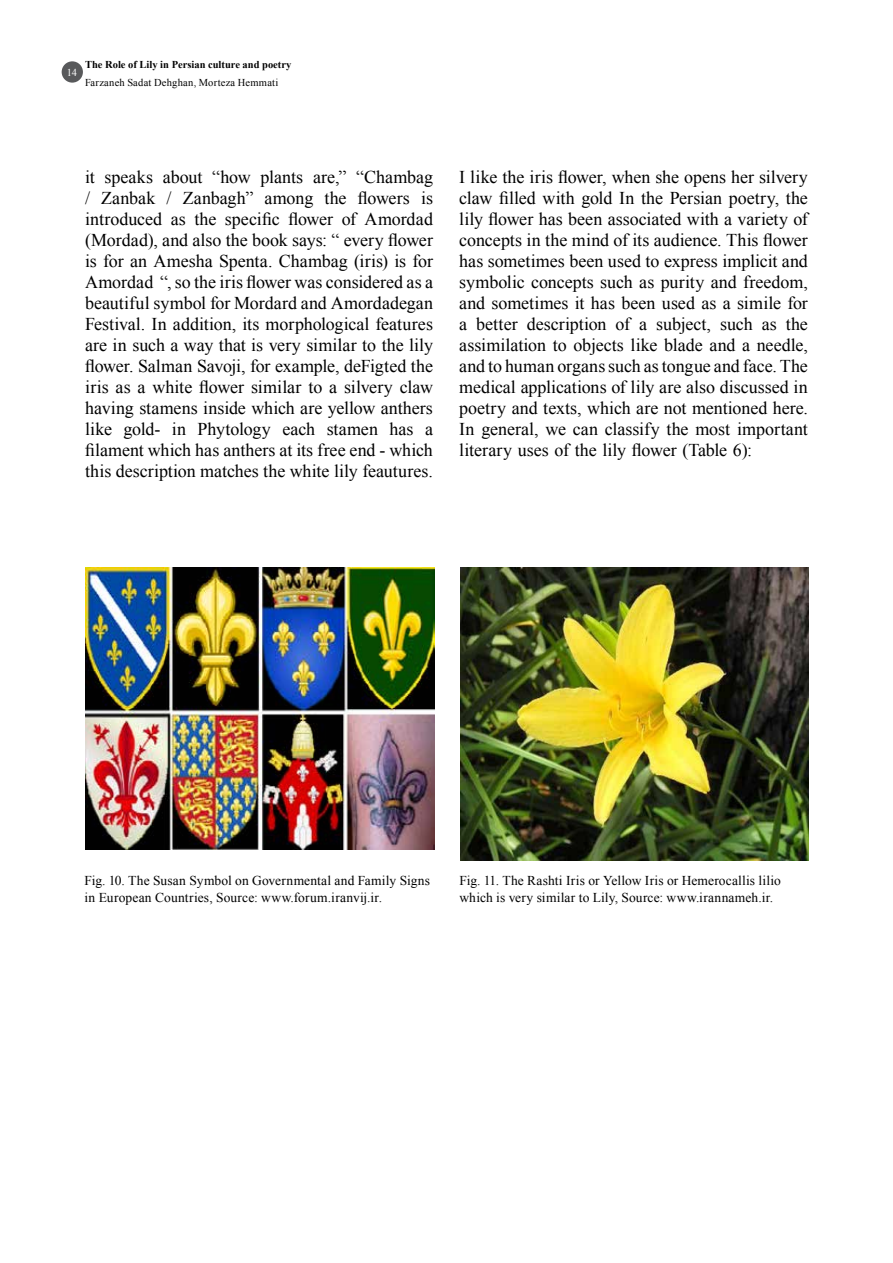
<style>
.page{position:relative;width:893px;height:1263px;background:#fff}
.page>*{position:absolute;margin:0;border:0;box-sizing:border-box;transform-origin:0 0}
.t1{font:18px/21px "Times New Roman";color:#000}
.t2{font:13.5px/16.2px "Times New Roman";letter-spacing:.01em;color:#000}
.t3{font:700 10.5px "Times New Roman";color:#000}
.t4{font:10.5px "Times New Roman";letter-spacing:.02em;color:#000}
.t5{font:10.5px "Times New Roman";color:#fff}
</style>
<div class="page">
<div style="left:62px;top:61px;width:21px;height:22px;background:#58595b;border-radius:50%"></div>
<img style="left:85px;top:568px;width:349px;height:281px">
<img style="left:460px;top:568px;width:348px;height:292px">
<p class="t5" style="left:67px;top:65px;width:12px">14</p>
<p class="t3" style="left:85px;top:57px;width:208px">The Role of Lily in Persian culture and poetry</p>
<p class="t4" style="left:85px;top:76px;width:195px">Farzaneh Sadat Dehghan, Morteza Hemmati</p>
<p class="t1" style="left:85px;top:166px;width:11px">it</p>
<p class="t1" style="left:105px;top:166px;width:50px">speaks</p>
<p class="t1" style="left:163px;top:166px;width:41px">about</p>
<p class="t1" style="left:212px;top:166px;width:40px">“how</p>
<p class="t1" style="left:261px;top:166px;width:44px">plants</p>
<p class="t1" style="left:313px;top:166px;width:121px">are,” “Chambag</p>
<p class="t1" style="left:85px;top:187px;width:7px">/</p>
<p class="t1" style="left:101px;top:187px;width:56px">Zanbak</p>
<p class="t1" style="left:167px;top:187px;width:7px">/</p>
<p class="t1" style="left:183px;top:187px;width:72px">Zanbagh”</p>
<p class="t1" style="left:265px;top:187px;width:50px">among</p>
<p class="t1" style="left:325px;top:187px;width:24px">the</p>
<p class="t1" style="left:358px;top:187px;width:54px">flowers</p>
<p class="t1" style="left:421px;top:187px;width:13px">is</p>
<p class="t1" style="left:85px;top:208px;width:79px">introduced</p>
<p class="t1" style="left:85px;top:229px;width:349px">(Mordad ,) and also the book says: “ every flower</p>
<p class="t1" style="left:85px;top:250px;width:349px">is for an Amesha Spenta. Chambag (iris) is for</p>
<p class="t1" style="left:85px;top:271px;width:349px">Amordad “ so, the iris flower was considered as a</p>
<p class="t1" style="left:85px;top:292px;width:349px">beautiful symbol for Mordard and Amordadegan</p>
<p class="t1" style="left:85px;top:313px;width:349px">Festival. In addition, its morphological features</p>
<p class="t1" style="left:85px;top:334px;width:349px">are in such a way that is very similar to the lily</p>
<p class="t1" style="left:85px;top:355px;width:349px">flower. Salman Savoji, for example, deFigted the</p>
<p class="t1" style="left:85px;top:376px;width:349px">iris as a white flower similar to a silvery claw</p>
<p class="t1" style="left:85px;top:397px;width:349px">having stamens inside which are yellow anthers</p>
<p class="t1" style="left:425px;top:418px;width:9px">a</p>
<p class="t1" style="left:194px;top:208px;width:24px">the</p>
<p class="t1" style="left:225px;top:208px;width:56px">specific</p>
<p class="t1" style="left:288px;top:208px;width:46px">flower</p>
<p class="t1" style="left:365px;top:208px;width:70px">Amordad</p>
<p class="t1" style="left:342px;top:208px;width:16px">of</p>
<p class="t1" style="left:171px;top:208px;width:17px">as</p>
<p class="t1" style="left:85px;top:418px;width:349px">like<br>filament which has anthers at its free end - which this description matches the white lily feautures.</p>
<p class="t1" style="left:124px;top:418px;width:38px">gold-</p>
<p class="t1" style="left:172px;top:418px;width:16px">in</p>
<p class="t1" style="left:198px;top:418px;width:75px">Phytology</p>
<p class="t1" style="left:282px;top:418px;width:34px">each</p>
<p class="t1" style="left:389px;top:418px;width:26px">has</p>
<p class="t1" style="left:327px;top:418px;width:53px">stamen</p>
<p class="t1" style="left:459px;top:166px;width:350px;text-align:right">I like the iris flower, when she opens her silvery claw filled with gold In the Persian poetry, the lily flower has been associated with a variety of concepts in the mind of its audience. This flower has sometimes been used to express implicit and symbolic concepts such as purity and freedom, and sometimes it has been used as a simile for the</p>
<p class="t1" style="left:656px;top:313px;width:56px">subject,</p>
<p class="t1" style="left:476px;top:313px;width:43px">better</p>
<p class="t1" style="left:527px;top:313px;width:81px">description</p>
<p class="t1" style="left:720px;top:313px;width:34px">such</p>
<p class="t1" style="left:616px;top:313px;width:16px">of</p>
<p class="t1" style="left:459px;top:313px;width:350px">a<br>assimilation to objects like blade and a needle, and to human organs such as tongue and face. The medical applications of lily are also discussed in poetry and texts, which are not mentioned here.<br>In general, we can classify the most important literary uses of the lily flower (Table :(6</p>
<p class="t1" style="left:639px;top:313px;width:9px">a</p>
<p class="t1" style="left:762px;top:313px;width:17px">as</p>
<p class="t2" style="left:85px;top:872px;width:347px">Fig. 10. The Susan Symbol on Governmental and Family Signs in European Countries, Source: www.forum.iranvij i r. .</p>
<p class="t2" style="left:460px;top:872px;width:323px">Fig. 11. The Rashti Iris or Yellow Iris or Hemerocallis lilio which is very similar to Lily, Source: www.irannameh i r. .</p>
</div>
